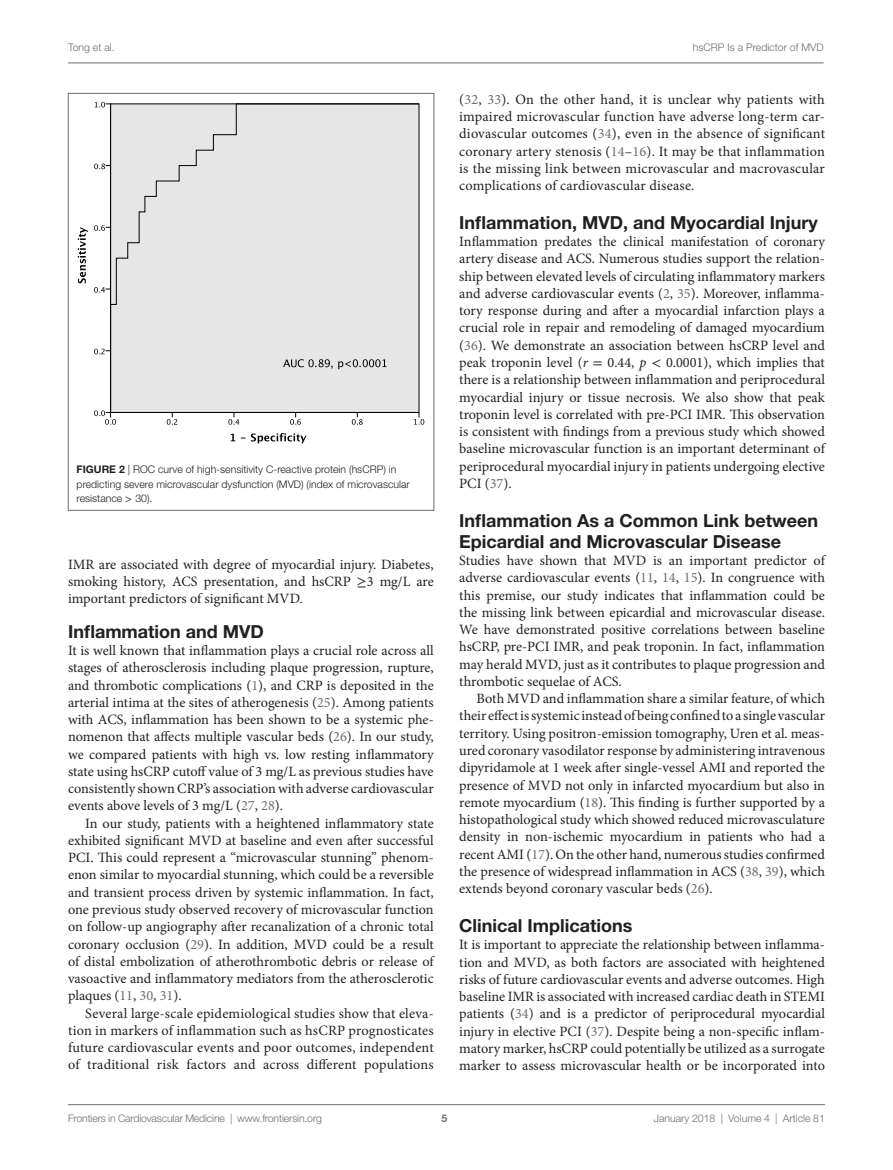
<style>
.page{position:relative;width:893px;height:1170px;background:#fff}
.page>*{position:absolute;margin:0;border:0;box-sizing:border-box;transform-origin:0 0}
.t1{font:700 18px/21px "Helvetica Neue LT Std";color:#231f20}
.t2{font:14.25px/17.2px "Minion Pro";color:#231f20;text-align:justify}
.t3{font:300 10.5px/14.2px "Helvetica Neue LT Std";color:#231f20}
.t4{font:300 10.5px "Helvetica Neue LT Std";letter-spacing:-.015em;color:#6c6d70}
.t5{font:700 10.5px "Helvetica Neue LT Std";color:#6c6d70}
.s1{font-weight:700}
.s2{font-family:"STIX General";font-weight:400}
.s3{font-family:"STIX General"}
.s4{color:#6c6d70}
.s5{font-style:italic}
</style>
<div class="page">
<svg style="left:231px;top:433px;width:75px;height:10px"></svg>
<svg style="left:414px;top:413px;width:10px;height:12px"></svg>
<svg style="left:352px;top:413px;width:11px;height:12px"></svg>
<svg style="left:290px;top:413px;width:11px;height:12px"></svg>
<svg style="left:228px;top:413px;width:11px;height:12px"></svg>
<svg style="left:167px;top:413px;width:10px;height:12px"></svg>
<svg style="left:78px;top:227px;width:10px;height:56px"></svg>
<svg style="left:95px;top:102px;width:15px;height:5px"></svg>
<svg style="left:94px;top:163px;width:16px;height:6px"></svg>
<svg style="left:94px;top:225px;width:16px;height:6px"></svg>
<svg style="left:94px;top:287px;width:16px;height:6px"></svg>
<svg style="left:94px;top:348px;width:16px;height:6px"></svg>
<svg style="left:94px;top:410px;width:22px;height:15px"></svg>
<div style="left:112px;top:103px;width:308px;height:310px;background:#e6e6e6"></div>
<div style="left:110px;top:103px;width:309px;height:310px;border:1px solid #000"></div>
<svg style="left:283px;top:359px;width:103px;height:10px"></svg>
<div style="left:68px;top:93px;width:366px;height:417px;border:1px solid #6c6d70"></div>
<hr style="left:68px;top:1104px;width:757px;height:1px;background:#6c6d70">
<hr style="left:68px;top:63px;width:756px;height:1px;background:#6c6d70">
<p class="t4" style="left:68px;top:41px;width:48px">Tong et al.</p>
<p class="t4" style="left:693px;top:41px;width:132px">hsCRP Is a Predictor of MVD</p>
<p class="t3" style="left:77px;top:462px;width:335px"><span class="s1">FIG URE 2</span> | ROC curve of high-sensitivity C-reactive protein (hsCRP) in predicting severe microvascular dysfunction (MVD) (index of microvascular resistance <span class="s2">&gt;</span> 30).</p>
<p class="t2" style="left:68px;top:555px;width:367px">IMR are associated with degree of myocardial injury. Diabetes, smoking history, ACS presentation, and hsCRP <span class="s3">≥</span>3 mg/L are important predictors of significant MVD.</p>
<p class="t1" style="left:68px;top:620px;width:197px">Inflammation and MVD</p>
<p class="t2" style="left:68px;top:642px;width:367px">It is well known that inflammation plays a crucial role across all stages of atherosclerosis including plaque progression, rupture, and thrombotic complications (<span class="s4">1</span>), and CRP is deposited in the arterial intima at the sites of atherogenesis (<span class="s4">25</span>). Among patients with ACS, inflammation has been shown to be a systemic phe&shy;nomenon that affects multiple vascular beds (<span class="s4">26</span>). In our study, we compared patients with high vs. low resting inflammatory state using hsCRP cutoff value of 3 mg/L as previous studies have consistently shown CRP’s association with adverse cardiovascular events above levels of 3 mg/L (<span class="s4">27</span>, <span class="s4">28</span>).</p>
<p class="t2" style="left:68px;top:814px;width:367px;text-indent:17px">In our study, patients with a heightened inflammatory state exhibited significant MVD at baseline and even after successful PCI. This could represent a “microvascular stunning” phenom&shy;enon similar to myocardial stunning, which could be a reversible and transient process driven by systemic inflammation. In fact, one previous study observed recovery of microvascular function on follow-up angiography after recanalization of a chronic total coronary occlusion (<span class="s4">29</span>). In addition, MVD could be a result of distal embolization of atherothrombotic debris or release of vasoactive and inflammatory mediators from the atherosclerotic plaques (<span class="s4">11</span>, <span class="s4">30</span>, <span class="s4">31</span>).</p>
<p class="t2" style="left:68px;top:1004px;width:367px;text-indent:17px">Several large-scale epidemiological studies show that eleva&shy;tion in markers of inflammation such as hsCRP prognosticates future cardiovascular events and poor outcomes, independent of traditional risk factors and across different populations</p>
<p class="t2" style="left:459px;top:91px;width:367px">(<span class="s4">32</span>, <span class="s4">33</span>). On the other hand, it is unclear why patients with impaired microvascular function have adverse long-term car&shy;diovascular outcomes (<span class="s4">34</span>), even in the absence of significant coronary artery stenosis (<span class="s4">14</span>–<span class="s4">16</span>). It may be that inflammation is the missing link between microvascular and macrovascular complications of cardiovascular disease.</p>
<p class="t1" style="left:459px;top:211px;width:360px">Inflammation, MVD, and Myocardial Injury</p>
<p class="t2" style="left:459px;top:233px;width:367px">Inflammation predates the clinical manifestation of coronary artery disease and ACS. Numerous studies support the relation&shy;ship between elevated levels of circulating inflammatory markers and adverse cardiovascular events (<span class="s4">2</span>, <span class="s4">35</span>). Moreover, inflamma&shy;tory response during and after a myocardial infarction plays a crucial role in repair and remodeling of damaged myocardium (<span class="s4">36</span>). We demonstrate an association between hsCRP level and peak troponin level (<span class="s5">r</span> <span class="s3">=</span> 0.44, <span class="s5">p</span> <span class="s3">&lt;</span> 0.0001), which implies that there is a relationship between inflammation and periprocedural myocardial injury or tissue necrosis. We also show that peak troponin level is correlated with pre-PCI IMR. This observation is consistent with findings from a previous study which showed baseline microvascular function is an important determinant of periprocedural myocardial injury in patients undergoing elective PCI (<span class="s4">37</span>).</p>
<p class="t1" style="left:459px;top:509px;width:360px">Inflammation As a Common Link between<br>Epicardial and Microvascular Disease</p>
<p class="t2" style="left:459px;top:552px;width:367px">Studies have shown that MVD is an important predictor of adverse cardiovascular events (<span class="s4">11</span>, <span class="s4">14</span>, <span class="s4">15</span>). In congruence with this premise, our study indicates that inflammation could be the missing link between epicardial and microvascular disease.<br>We have demonstrated positive correlations between baseline hsCRP, pre-PCI IMR, and peak troponin. In fact, inflammation may herald MVD, just as it contributes to plaque progression and thrombotic sequelae of ACS.</p>
<p class="t2" style="left:459px;top:690px;width:367px;text-indent:17px">Both MVD and inflammation share a similar feature, of which their effect is systemic instead of being confined to a single vascular territory. Using positron-emission tomography, Uren et al. meas&shy;ured coronary vasodilator response by administering intravenous dipyridamole at 1 week after single-vessel AMI and reported the presence of MVD not only in infarcted myocardium but also in remote myocardium (<span class="s4">18</span>). This finding is further supported by a histopathological study which showed reduced microvasculature density in non-ischemic myocardium in patients who had a recent AMI (<span class="s4">17</span>). On the other hand, numerous studies confirmed the presence of widespread inflammation in ACS (<span class="s4">38</span>, <span class="s4">39</span>), which extends beyond coronary vascular beds (<span class="s4">26</span>).</p>
<p class="t1" style="left:459px;top:914px;width:175px">Clinical Implications</p>
<p class="t2" style="left:459px;top:936px;width:367px">It is important to appreciate the relationship between inflamma&shy;tion and MVD, as both factors are associated with heightened risks of future cardiovascular events and adverse outcomes. High baseline IMR is associated with increased cardiac death in STEMI patients (<span class="s4">34</span>) and is a predictor of periprocedural myocardial injury in elective PCI (<span class="s4">37</span>). Despite being a non-specific inflam&shy;matory marker, hsCRP could potentially be utilized as a surrogate marker to assess microvascular health or be incorporated into</p>
<p class="t4" style="left:68px;top:1111px;width:255px">Frontiers in Cardiovascular Medicine | www.frontiersin.org</p>
<p class="t4" style="left:654px;top:1111px;width:173px">January 2018 | Volume 4 | Article 81</p>
<p class="t5" style="left:441px;top:1111px;width:7px">5</p>
</div>
